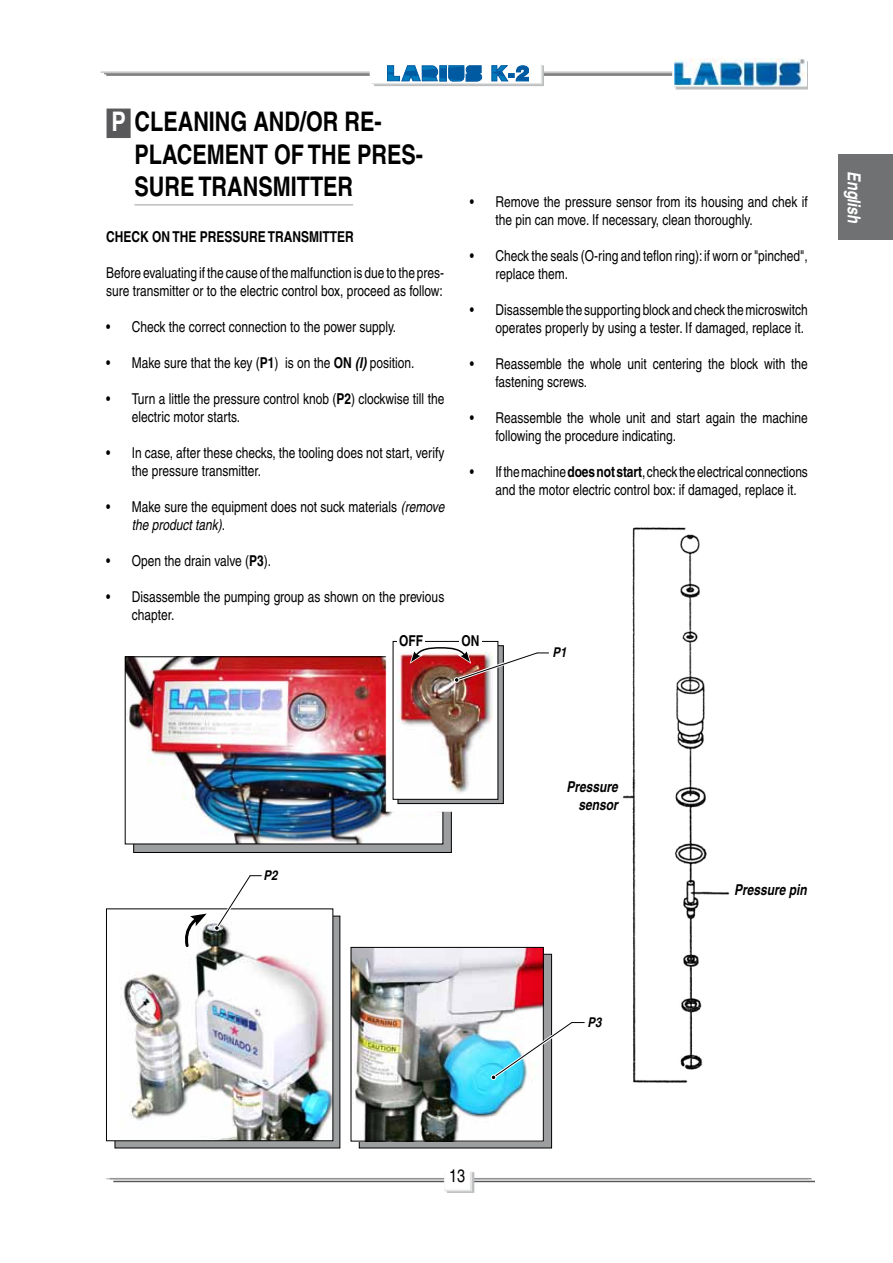
<style>
.page{position:relative;width:893px;height:1263px;background:#fff}
.page>*{position:absolute;margin:0;border:0;box-sizing:border-box;transform-origin:0 0}
.t1{font:700 27px/32.4px "Helvetica";color:#000;scale:.8 1}
.t2{font:italic 700 18px "Helvetica";color:#fff;scale:.8 1}
.t3{font:18px "Helvetica";color:#000;scale:.8 1}
.t4{font:15px/18px "Helvetica";color:#000;scale:.8 1}
.t5{font:700 15px "Helvetica";color:#000;scale:.8 1}
.t6{font:italic 700 15px/18px "Helvetica";color:#000;text-align:right;scale:.8 1}
.t7{font:italic 700 13.5px "Helvetica";color:#000;scale:.85 1}
.s1{color:#fff}
.s2{font-weight:700}
.s3{font-weight:700;font-style:italic}
.s4{font-style:italic}
</style>
<div class="page">
<hr style="left:113px;top:1181px;width:702px;height:1px;background:#58585a">
<hr style="left:106px;top:1178px;width:702px;height:1px;background:#c6c7c8">
<hr style="left:110px;top:1178px;width:702px;height:1px;background:#929395">
<div style="left:447px;top:1172px;width:27px;height:21px;background:#bbbdbe;border:2px solid #bbbdbe"></div>
<div style="left:444px;top:1172px;width:28px;height:19px;background:#e3e4e4"></div>
<div style="left:444px;top:1170px;width:26px;height:20px;background:#fff"></div>
<hr style="left:106px;top:74px;width:702px;height:2px;background:#58585a">
<hr style="left:101px;top:71px;width:701px;height:2px;background:#c6c7c8">
<hr style="left:104px;top:73px;width:702px;height:1px;background:#929395">
<div style="left:374px;top:65px;width:170px;height:21px;background:#bbbdbe;border:2px solid #bbbdbe"></div>
<div style="left:372px;top:65px;width:170px;height:19px;background:#e3e4e4"></div>
<div style="left:370px;top:64px;width:171px;height:19px;background:#fff;border:2px solid #fff"></div>
<svg style="left:387px;top:66px;width:95px;height:15px"></svg>
<svg style="left:492px;top:66px;width:37px;height:15px"></svg>
<div style="left:838px;top:155px;width:55px;height:85px;background:#707172"></div>
<svg style="left:115px;top:916px;width:225px;height:232px;background:#87898a"></svg>
<div style="left:106px;top:909px;width:227px;height:232px;background:#fff"></div>
<img style="left:123px;top:920px;width:208px;height:219px">
<div style="left:106px;top:909px;width:227px;height:232px;border:1px solid #000"></div>
<svg style="left:359px;top:954px;width:193px;height:194px;background:#808182"></svg>
<img style="left:353px;top:949px;width:188px;height:190px">
<div style="left:351px;top:947px;width:192px;height:194px;border:1px solid #000"></div>
<img style="left:622px;top:527px;width:108px;height:556px">
<svg style="left:133px;top:664px;width:319px;height:189px;background:#8b8c8c"></svg>
<img style="left:127px;top:659px;width:314px;height:183px">
<svg style="left:386px;top:648px;width:87px;height:163px"></svg>
<svg style="left:400px;top:684px;width:101px;height:118px"></svg>
<div style="left:398px;top:645px;width:105px;height:159px;border:1px solid #000"></div>
<div style="left:393px;top:641px;width:105px;height:158px;background:#fff"></div>
<img style="left:397px;top:652px;width:95px;height:141px">
<svg style="left:676px;top:61px;width:132px;height:29px"></svg>
<svg style="left:674px;top:61px;width:133px;height:26px"></svg>
<img style="left:674px;top:59px;width:132px;height:26px">
<svg style="left:490px;top:1022px;width:94px;height:59px"></svg>
<svg style="left:213px;top:875px;width:48px;height:57px"></svg>
<img style="left:410px;top:645px;width:139px;height:39px">
<svg style="left:183px;top:913px;width:24px;height:36px"></svg>
<div style="left:107px;top:109px;width:23px;height:29px;background:#58585a"></div>
<hr style="left:135px;top:204px;width:218px;height:1px;background:#9c9e9f">
<h1 class="t1" style="left:135px;top:105px;width:362px;text-indent:-23px"><span class="s1">P</span> CLEANING AND/OR RE-<br>PLACEMENT OF THE PRES-<br>SURE TRANSMITTER</h1>
<p class="t5" style="left:106px;top:228px;width:311px">CHECK ON THE PRESSURE TRANSMITTER</p>
<p class="t4" style="left:106px;top:264px;width:424px">Before evaluating if the cause of the malfunction is due to the pres&shy;sure transmitter or to the electric control box, proceed as follow:</p>
<p class="t4" style="left:106px;top:318px;width:364px">• Check the correct connection to the power supply.</p>
<p class="t4" style="left:106px;top:354px;width:387px">• Make sure that the key (<span class="s2">P1</span>) is on the <span class="s2">ON</span> <span class="s3">(I)</span> position.</p>
<p class="t4" style="left:132px;top:390px;width:392px;text-indent:-26px">• Turn a little the pressure control knob (<span class="s2">P2</span>) clockwise till the electric motor starts.</p>
<p class="t4" style="left:132px;top:444px;width:392px;text-indent:-26px">• In case, after these checks, the tooling does not start, verify the pressure transmitter.</p>
<p class="t4" style="left:132px;top:498px;width:392px;text-indent:-26px">• Make sure the equipment does not suck materials <span class="s4">(remove the product tank)</span>.</p>
<p class="t4" style="left:106px;top:552px;width:208px">• Open the drain valve (<span class="s2">P3</span>).</p>
<p class="t4" style="left:132px;top:588px;width:392px;text-indent:-26px">• Disassemble the pumping group as shown on the previous chapter.</p>
<p class="t4" style="left:495px;top:192px;width:392px;text-indent:-26px">• Remove the pressure sensor from its housing and chek if the pin can move. If necessary, clean thoroughly.</p>
<p class="t4" style="left:495px;top:246px;width:392px;text-indent:-26px">• Check the seals (O-ring and teflon ring): if worn or "pinched", replace them.</p>
<p class="t4" style="left:470px;top:300px;width:424px;text-align:right">• Disassemble the supporting block and check the microswitch operates properly by using a tester. If damaged, replace it.</p>
<p class="t4" style="left:495px;top:354px;width:392px;text-indent:-26px">• Reassemble the whole unit centering the block with the fastening screws.</p>
<p class="t4" style="left:495px;top:408px;width:392px;text-indent:-26px">• Reassemble the whole unit and start again the machine following the procedure indicating.</p>
<p class="t4" style="left:495px;top:462px;width:392px;text-indent:-26px">• If the machine <span class="s2">does not start</span>, check the electrical connections and the motor electric control box: if damaged, replace it.</p>
<p class="t5" style="left:399px;top:632px;width:31px">OFF</p>
<p class="t5" style="left:462px;top:632px;width:24px">ON</p>
<p class="t7" style="left:552px;top:644px;width:18px">P1</p>
<p class="t2" style="left:865px;top:171px;width:67px;rotate:90deg">English</p>
<p class="t7" style="left:263px;top:866px;width:18px">P2</p>
<p class="t6" style="left:566px;top:778px;width:66px">Pressure sensor</p>
<p class="t7" style="left:587px;top:1014px;width:18px">P3</p>
<p class="t6" style="left:734px;top:880px;width:92px">Pressure pin</p>
<p class="t3" style="left:449px;top:1165px;width:22px">13</p>
</div>
